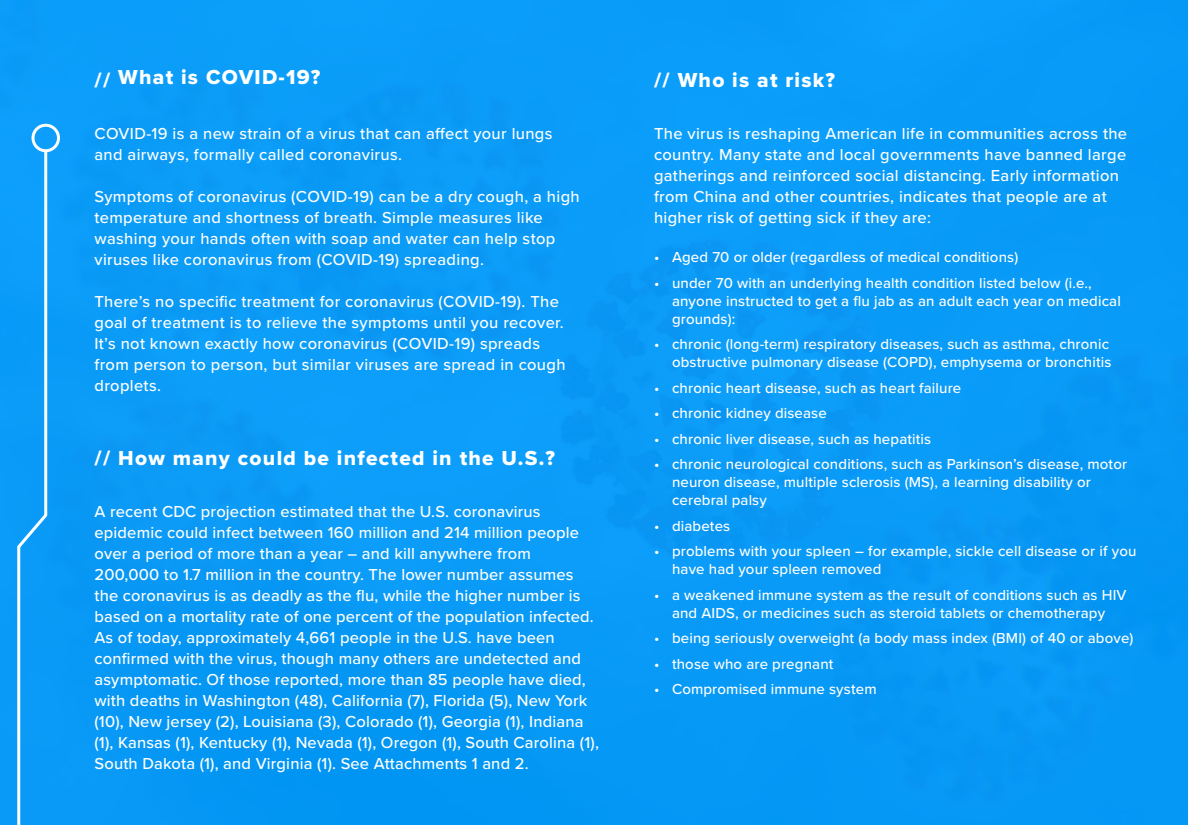
<style>
.page{position:relative;width:1188px;height:825px;background:#099af7}
.page>*{position:absolute;margin:0;border:0;box-sizing:border-box;transform-origin:0 0}
.t1{font:21px "Proxima Nova Extrabld";letter-spacing:.06em;color:#fff}
.t2{font:500 16.5px/21px "Proxima Nova";letter-spacing:.02em;color:#fff}
.t3{font:500 15px/18px "Proxima Nova";letter-spacing:.01em;color:#fff}
</style>
<div class="page">
<svg style="left:17px;top:148px;width:31px;height:677px"></svg>
<div style="left:32px;top:124px;width:28px;height:28px;border:3px solid #fff;border-radius:50%"></div>
<p class="t1" style="left:94px;top:65px;width:228px">// What is COVID-19?</p>
<p class="t2" style="left:94px;top:123px;width:460px">COVID-19 is a new strain of a virus that can affect your lungs and airways, formally called coronavirus.</p>
<p class="t2" style="left:94px;top:186px;width:487px">Symptoms of coronavirus (COVID-19) can be a dry cough, a high temperature and shortness of breath. Simple measures like washing your hands often with soap and water can help stop viruses like coronavirus from (COVID-19) spreading.</p>
<p class="t2" style="left:94px;top:291px;width:473px">There’s no specific treatment for coronavirus (COVID-19). The goal of treatment is to relieve the symptoms until you recover.<br>It’s not known exactly how coronavirus (COVID-19) spreads from person to person, but similar viruses are spread in cough droplets.</p>
<p class="t1" style="left:94px;top:446px;width:462px">// How many could be infected in the U.S.?</p>
<p class="t2" style="left:94px;top:501px;width:506px">A recent CDC projection estimated that the U.S. coronavirus epidemic could infect between 160 million and 214 million people over a period of more than a year – and kill anywhere from 200,000 to 1.7 million in the country. The lower number assumes the coronavirus is as deadly as the flu, while the higher number is based on a mortality rate of one percent of the population infected.<br>As of today, approximately 4,661 people in the U.S. have been confirmed with the virus, though many others are undetected and asymptomatic. Of those reported, more than 85 people have died, with deaths in Washington (48), California (7), Florida (5), New York (10), New jersey (2), Louisiana (3), Colorado (1), Georgia (1), Indiana (1), Kansas (1), Kentucky (1), Nevada (1), Oregon (1), South Carolina (1), South Dakota (1), and Virginia (1). See Attachments 1 and 2.</p>
<p class="t1" style="left:654px;top:68px;width:183px">// Who is at risk?</p>
<p class="t2" style="left:654px;top:123px;width:475px">The virus is reshaping American life in communities across the country. Many state and local governments have banned large gatherings and reinforced social distancing. Early information from China and other countries, indicates that people are at higher risk of getting sick if they are:</p>
<p class="t3" style="left:654px;top:248px;width:366px">• Aged 70 or older (regardless of medical conditions)</p>
<p class="t3" style="left:672px;top:274px;width:450px;text-indent:-18px">• under 70 with an underlying health condition listed below (i.e., anyone instructed to get a flu jab as an adult each year on medical grounds):</p>
<p class="t3" style="left:654px;top:335px;width:459px;text-align:right">• chronic (long-term) respiratory diseases, such as asthma, chronic obstructive pulmonary disease (COPD), emphysema or bronchitis</p>
<p class="t3" style="left:654px;top:379px;width:309px">• chronic heart disease, such as heart failure</p>
<p class="t3" style="left:654px;top:404px;width:174px">• chronic kidney disease</p>
<p class="t3" style="left:654px;top:430px;width:279px">• chronic liver disease, such as hepatitis</p>
<p class="t3" style="left:672px;top:455px;width:457px;text-indent:-18px">• chronic neurological conditions, such as Parkinson’s disease, motor neuron disease, multiple sclerosis (MS), a learning disability or cerebral palsy</p>
<p class="t3" style="left:654px;top:517px;width:78px">• diabetes</p>
<p class="t3" style="left:672px;top:542px;width:466px;text-indent:-18px">• problems with your spleen – for example, sickle cell disease or if you have had your spleen removed</p>
<p class="t3" style="left:654px;top:586px;width:474px;text-align:center">• a weakened immune system as the result of conditions such as HIV and AIDS, or medicines such as steroid tablets or chemotherapy</p>
<p class="t3" style="left:654px;top:629px;width:481px">• being seriously overweight (a body mass index (BMI) of 40 or above)</p>
<p class="t3" style="left:654px;top:655px;width:181px">• those who are pregnant</p>
<p class="t3" style="left:654px;top:680px;width:224px">• Compromised immune system</p>
</div>
